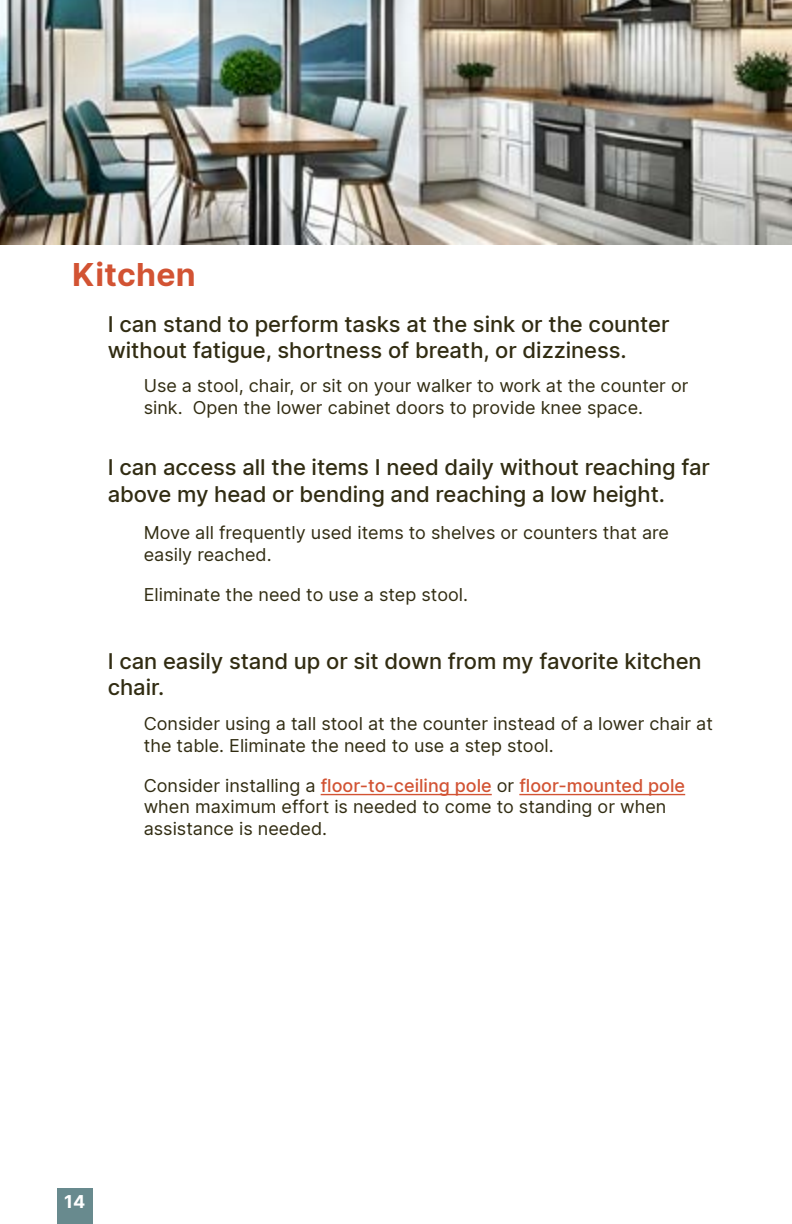
<style>
.page{position:relative;width:792px;height:1224px;background:#fff}
.page>*{position:absolute;margin:0;border:0;box-sizing:border-box;transform-origin:0 0}
.t1{font:700 32px "Inter";letter-spacing:.01em;color:#d25333}
.t2{font:500 22px/26.4px "Inter";letter-spacing:-.005em;color:#312c12}
.t3{font:18px/21.6px "Inter";color:#312c12}
.t4{font:700 18px "Inter";color:#fff}
.s1{font-weight:500;color:#d25333}
</style>
<div class="page">
<div style="left:57px;top:1188px;width:36px;height:36px;background:#688a8e"></div>
<hr style="left:321px;top:794px;width:171px;height:1px;background:#d25333">
<hr style="left:519px;top:794px;width:166px;height:1px;background:#d25333">
<img style="left:0;top:0;width:792px;height:244px">
<h1 class="t1" style="left:72px;top:251px;width:125px">Kitchen</h1>
<p class="t2" style="left:108px;top:310px;width:563px">I can stand to perform tasks at the sink or the counter without fatigue, shortness of breath, or dizziness.</p>
<p class="t3" style="left:144px;top:374px;width:546px">Use a stool, chair, or sit on your walker to work at the counter or sink. Open the lower cabinet doors to provide knee space.</p>
<p class="t2" style="left:108px;top:454px;width:604px">I can access all the items I need daily without reaching far above my head or bending and reaching a low height.</p>
<p class="t3" style="left:144px;top:522px;width:527px">Move all frequently used items to shelves or counters that are easily reached.</p>
<p class="t3" style="left:144px;top:583px;width:326px">Eliminate the need to use a step stool.</p>
<p class="t2" style="left:108px;top:647px;width:596px">I can easily stand up or sit down from my favorite kitchen chair.</p>
<p class="t3" style="left:144px;top:713px;width:571px">Consider using a tall stool at the counter instead of a lower chair at the table. Eliminate the need to use a step stool.</p>
<p class="t3" style="left:144px;top:774px;width:543px">Consider installing a <span class="s1">floor-to-ceiling pole</span> or <span class="s1">floor-mounted pole </span>when maximum effort is needed to come to standing or when assistance is needed.</p>
<p class="t4" style="left:64px;top:1188px;width:23px">14</p>
</div>
